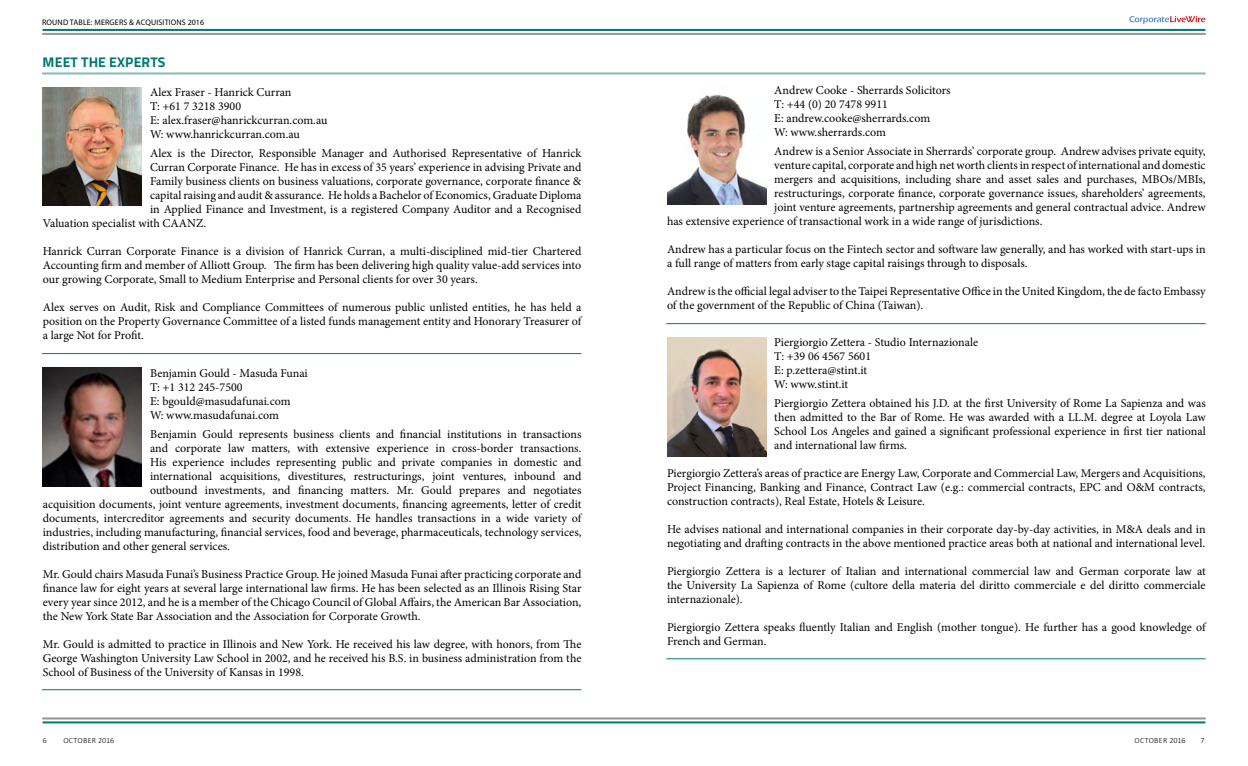
<style>
.page{position:relative;width:1248px;height:766px;background:#fff}
.page>*{position:absolute;margin:0;border:0;box-sizing:border-box;transform-origin:0 0}
.t1{font:700 14px "Titillium Web";letter-spacing:.01em;color:#007873}
.t2{font:12px/14px "Minion Pro";color:#000}
.t3{font:8px "Myriad Pro";letter-spacing:.02em;color:#000}
.t4{font:300 8px "Calibri";letter-spacing:.025em;color:#000}
</style>
<div class="page">
<svg style="left:42px;top:32px;width:1163px;height:3px"></svg>
<svg style="left:42px;top:717px;width:1163px;height:2px"></svg>
<hr style="left:43px;top:29px;width:1162px;height:2px;background:#007873">
<hr style="left:43px;top:721px;width:1162px;height:2px;background:#007873">
<hr style="left:42px;top:353px;width:539px;height:1px;background:#007873">
<hr style="left:42px;top:689px;width:539px;height:1px;background:#007873">
<hr style="left:666px;top:323px;width:539px;height:1px;background:#007873">
<hr style="left:666px;top:658px;width:539px;height:1px;background:#007873">
<img style="left:43px;top:87px;width:99px;height:119px">
<img style="left:43px;top:367px;width:99px;height:119px">
<img style="left:667px;top:94px;width:99px;height:110px">
<img style="left:667px;top:337px;width:99px;height:119px">
<hr style="left:42px;top:72px;width:1163px;height:2px;background:#007873">
<svg style="left:1129px;top:16px;width:76px;height:8px"></svg>
<p class="t3" style="left:42px;top:17px;width:163px">ROUND TABLE: MERGERS &amp; ACQUISITIONS 2016</p>
<p class="t1" style="left:43px;top:51px;width:124px">MEET THE EXPERTS</p>
<p class="t2" style="left:150px;top:85px;width:179px">Alex Fraser - Hanrick Curran<br>T: +61 7 3218 3900<br>E: alex.fraser@hanrickcurran.com.au<br>W: www.hanrickcurran.com.au</p>
<p class="t2" style="left:150px;top:146px;width:433px">Alex is the Director, Responsible Manager and Authorised Representative of Hanrick</p>
<p class="t2" style="left:150px;top:160px;width:433px">Curran Corporate Finance. He has in excess of 35 years’ experience in advising Private and</p>
<p class="t2" style="left:150px;top:174px;width:433px">Family business clients on business valuations, corporate governance, corporate finance &amp;</p>
<p class="t2" style="left:150px;top:188px;width:433px">capital raising and audit &amp; assurance. He holds a Bachelor of Economics, Graduate Diploma</p>
<p class="t2" style="left:150px;top:202px;width:433px">in Applied Finance and Investment, is a registered Company Auditor and a Recognised</p>
<p class="t2" style="left:43px;top:216px;width:165px">Valuation specialist with CAANZ.</p>
<p class="t2" style="left:43px;top:244px;width:540px;text-align:justify">Hanrick Curran Corporate Finance is a division of Hanrick Curran, a multi-disciplined mid-tier Chartered Accounting firm and member of Alliott Group. The firm has been delivering high quality value-add services into our growing Corporate, Small to Medium Enterprise and Personal clients for over 30 years.</p>
<p class="t2" style="left:43px;top:300px;width:540px;text-align:justify">Alex serves on Audit, Risk and Compliance Committees of numerous public unlisted entities, he has held a position on the Property Governance Committee of a listed funds management entity and Honorary Treasurer of a large Not for Profit.</p>
<p class="t2" style="left:150px;top:366px;width:159px">Benjamin Gould - Masuda Funai<br>T: +1 312 245-7500<br>E: bgould@masudafunai.com<br>W: www.masudafunai.com</p>
<p class="t2" style="left:150px;top:426px;width:433px">Benjamin Gould represents business clients and financial institutions in transactions</p>
<p class="t2" style="left:150px;top:440px;width:433px">and corporate law matters, with extensive experience in cross-border transactions.</p>
<p class="t2" style="left:150px;top:454px;width:433px">His experience includes representing public and private companies in domestic and</p>
<p class="t2" style="left:150px;top:468px;width:433px">international acquisitions, divestitures, restructurings, joint ventures, inbound and</p>
<p class="t2" style="left:150px;top:482px;width:433px">outbound investments, and financing matters. Mr. Gould prepares and negotiates</p>
<p class="t2" style="left:43px;top:496px;width:540px">acquisition documents, joint venture agreements, investment documents, financing agreements, letter of credit</p>
<p class="t2" style="left:43px;top:510px;width:540px">documents, intercreditor agreements and security documents. He handles transactions in a wide variety of</p>
<p class="t2" style="left:43px;top:524px;width:540px">industries, including manufacturing, financial services, food and beverage, pharmaceuticals, technology services,</p>
<p class="t2" style="left:43px;top:538px;width:189px">distribution and other general services.</p>
<p class="t2" style="left:43px;top:566px;width:540px;text-align:justify">Mr. Gould chairs Masuda Funai’s Business Practice Group. He joined Masuda Funai after practicing corporate and finance law for eight years at several large international law firms. He has been selected as an Illinois Rising Star every year since 2012, and he is a member of the Chicago Council of Global Affairs, the American Bar Association, the New York State Bar Association and the Association for Corporate Growth.</p>
<p class="t2" style="left:43px;top:636px;width:540px;text-align:justify">Mr. Gould is admitted to practice in Illinois and New York. He received his law degree, with honors, from The George Washington University Law School in 2002, and he received his B.S. in business administration from the School of Business of the University of Kansas in 1998.</p>
<p class="t2" style="left:774px;top:83px;width:178px">Andrew Cooke - Sherrards Solicitors<br>T: +44 (0) 20 7478 9911<br>E: andrew.cooke@sherrards.com<br>W: www.sherrards.com</p>
<p class="t2" style="left:774px;top:144px;width:433px">Andrew is a Senior Associate in Sherrards’ corporate group. Andrew advises private equity,</p>
<p class="t2" style="left:774px;top:158px;width:433px">venture capital, corporate and high net worth clients in respect of international and domestic</p>
<p class="t2" style="left:774px;top:172px;width:433px">mergers and acquisitions, including share and asset sales and purchases, MBOs/MBIs,</p>
<p class="t2" style="left:774px;top:186px;width:433px">restructurings, corporate finance, corporate governance issues, shareholders’ agreements,</p>
<p class="t2" style="left:774px;top:200px;width:433px">joint venture agreements, partnership agreements and general contractual advice. Andrew</p>
<p class="t2" style="left:667px;top:214px;width:377px">has extensive experience of transactional work in a wide range of jurisdictions.</p>
<p class="t2" style="left:667px;top:242px;width:540px">Andrew has a particular focus on the Fintech sector and software law generally, and has worked with start-ups in a full range of matters from early stage capital raisings through to disposals.</p>
<p class="t2" style="left:667px;top:284px;width:540px">Andrew is the official legal adviser to the Taipei Representative Office in the United Kingdom, the de facto Embassy of the government of the Republic of China (Taiwan).</p>
<p class="t2" style="left:774px;top:335px;width:205px">Piergiorgio Zettera - Studio Internazionale<br>T: +39 06 4567 5601<br>E: p.zettera@stint.it<br>W: www.stint.it</p>
<p class="t2" style="left:774px;top:396px;width:433px;text-align:justify">Piergiorgio Zettera obtained his J.D. at the first University of Rome La Sapienza and was then admitted to the Bar of Rome. He was awarded with a LL.M. degree at Loyola Law School Los Angeles and gained a significant professional experience in first tier national and international law firms.</p>
<p class="t2" style="left:667px;top:466px;width:540px;text-align:justify">Piergiorgio Zettera’s areas of practice are Energy Law, Corporate and Commercial Law, Mergers and Acquisitions, Project Financing, Banking and Finance, Contract Law (e.g.: commercial contracts, EPC and O&amp;M contracts, construction contracts), Real Estate, Hotels &amp; Leisure.</p>
<p class="t2" style="left:667px;top:522px;width:540px">He advises national and international companies in their corporate day-by-day activities, in M&amp;A deals and in negotiating and drafting contracts in the above mentioned practice areas both at national and international level.</p>
<p class="t2" style="left:667px;top:564px;width:540px;text-align:justify">Piergiorgio Zettera is a lecturer of Italian and international commercial law and German corporate law at the University La Sapienza of Rome (cultore della materia del diritto commerciale e del diritto commerciale internazionale).</p>
<p class="t2" style="left:667px;top:620px;width:540px">Piergiorgio Zettera speaks fluently Italian and English (mother tongue). He further has a good knowledge of<br>French and German.</p>
<p class="t4" style="left:43px;top:735px;width:6px">6</p>
<p class="t4" style="left:63px;top:735px;width:52px">OCTOBER 2016</p>
<p class="t4" style="left:1134px;top:735px;width:52px">OCTOBER 2016</p>
<p class="t4" style="left:1200px;top:735px;width:6px">7</p>
</div>
